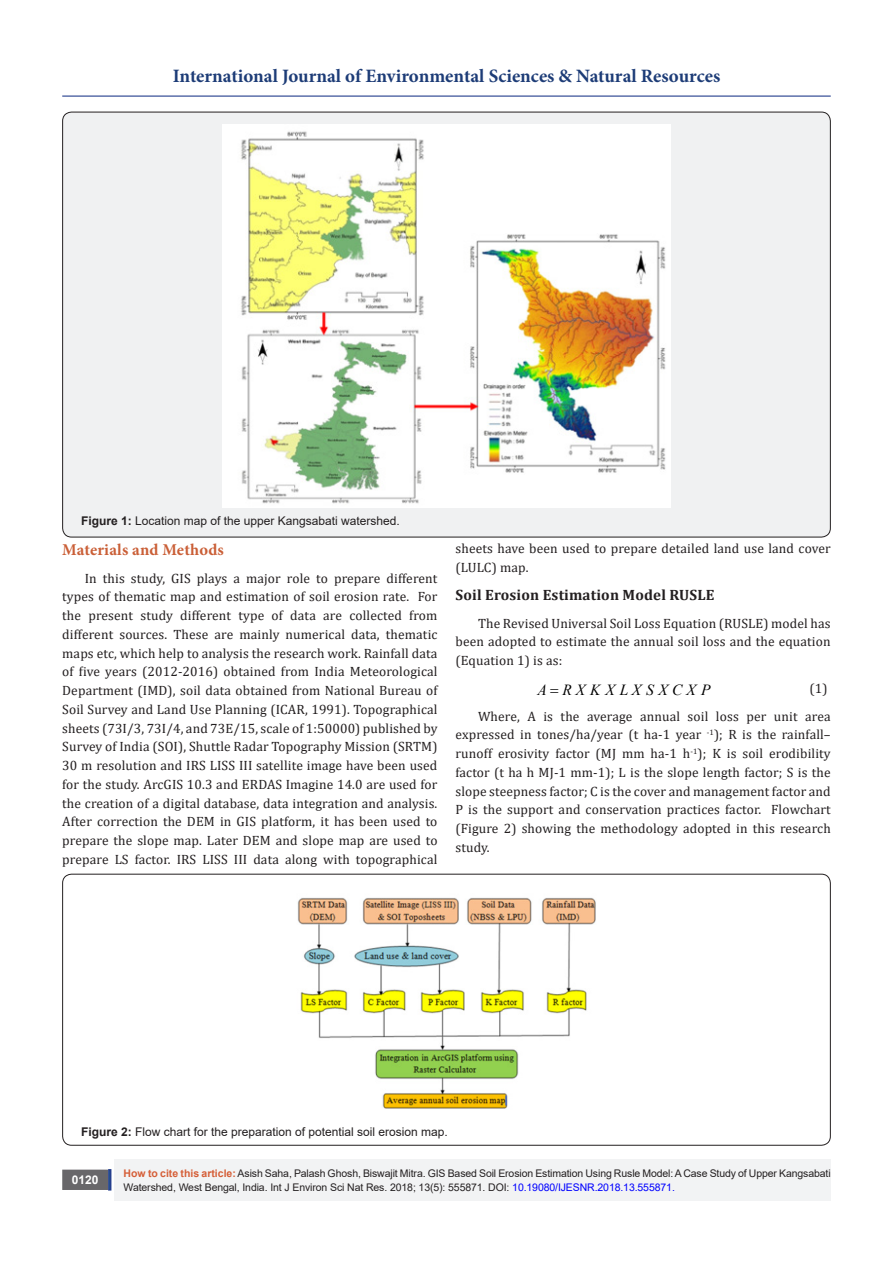
<style>
.page{position:relative;width:893px;height:1263px;background:#fff}
.page>*{position:absolute;margin:0;border:0;box-sizing:border-box;transform-origin:0 0}
.t1{font:700 18.9px "Minion Pro";color:#1d3c77}
.t2{font:700 16.5px "Minion Pro";letter-spacing:.01em;color:#ca5f37}
.t3{font:italic 15.45px "Times New Roman";letter-spacing:.305em;color:#000}
.t4{font:700 15px "Cambria";letter-spacing:.01em;color:#231f20}
.t5{font:13.5px/18.8px "Cambria";letter-spacing:.01em;color:#231f20;text-align:justify}
.t6{font:12px "Arial";color:#231f20}
.t7{font:700 12px "Arial";color:#fff}
.t8{font:10.5px/13.5px "Arial";letter-spacing:-.01em;color:#231f20}
.s1{font-weight:700}
.s2{font-weight:700;color:#d55e37}
.s3{color:#00f}
</style>
<div class="page">
<div style="left:115px;top:1160px;width:716px;height:41px;background:#f2f3f4"></div>
<div style="left:63px;top:1170px;width:44px;height:19px;background:#68676a"></div>
<div style="left:62px;top:1169px;width:46px;height:21px;border:2px solid #68676a"></div>
<div style="left:108px;top:1169px;width:3px;height:21px;background:#1c6d90;border:2px solid #253f8e"></div>
<hr style="left:62px;top:96px;width:769px;height:1px;background:#253f8e">
<div style="left:63px;top:112px;width:767px;height:425px;background:#f0f1f2;border-radius:9px"></div>
<img style="left:222px;top:125px;width:449px;height:383px">
<img style="left:297px;top:898px;width:299px;height:211px">
<h1 class="t1" style="left:173px;top:63px;width:549px">International Journal of Environmental Sciences &amp; Natural Resources</h1>
<p class="t6" style="left:81px;top:513px;width:320px"><span class="s1">Figure 1:</span> Location map of the upper Kangsabati watershed.</p>
<p class="t2" style="left:62px;top:538px;width:163px">Materials and Methods</p>
<p class="t5" style="left:62px;top:568px;width:377px;text-indent:22px">In this study, GIS plays a major role to prepare different types of thematic map and estimation of soil erosion rate. For the present study different type of data are collected from different sources. These are mainly numerical data, thematic maps etc, which help to analysis the research work. Rainfall data of five years (2012-2016) obtained from India Meteorological Department (IMD), soil data obtained from National Bureau of Soil Survey and Land Use Planning (ICAR, 1991). Topographical sheets (73I/3, 73I/4, and 73E/15, scale of 1:50000) published by Survey of India (SOI), Shuttle Radar Topography Mission (SRTM)<br>30 m resolution and IRS LISS III satellite image have been used for the study. ArcGIS 10.3 and ERDAS Imagine 14.0 are used for the creation of a digital database, data integration and analysis.<br>After correction the DEM in GIS platform, it has been used to prepare the slope map. Later DEM and slope map are used to prepare LS factor. IRS LISS III data along with topographical</p>
<p class="t5" style="left:455px;top:539px;width:377px">sheets have been used to prepare detailed land use land cover (LULC) map.</p>
<p class="t4" style="left:455px;top:584px;width:260px">Soil Erosion Estimation Model RUSLE</p>
<p class="t5" style="left:455px;top:614px;width:377px;text-indent:22px">The Revised Universal Soil Loss Equation (RUSLE) model has been adopted to estimate the annual soil loss and the equation (Equation 1) is as:</p>
<p class="t3" style="left:537px;top:680px;width:175px">A RXKXLXSXCXP</p>
<p class="t5" style="left:809px;top:679px;width:20px">(1)</p>
<p class="t5" style="left:455px;top:707px;width:377px;text-indent:22px">Where, A is the average annual soil loss per unit area expressed in tones/ha/year (t ha-1 year <sup>-1</sup>); R is the rainfall– runoff erosivity factor (MJ mm ha-1 h<sup>-1</sup>); K is soil erodibility factor (t ha h MJ-1 mm-1); L is the slope length factor; S is the slope steepness factor; C is the cover and management factor and P is the support and conservation practices factor. Flowchart (Figure 2) showing the methodology adopted in this research study.</p>
<p class="t6" style="left:81px;top:1123px;width:368px"><span class="s1">Figure 2:</span> Flow chart for the preparation of potential soil erosion map.</p>
<p class="t7" style="left:72px;top:1171px;width:28px">0120</p>
<p class="t8" style="left:124px;top:1167px;width:709px"><span class="s2">How to cite this article:</span> Asish Saha, Palash Ghosh, Biswajit Mitra. GIS Based Soil Erosion Estimation Using Rusle Model: A Case Study of Upper Kangsabati<br>Watershed, West Bengal, India. Int J Environ Sci Nat Res. 2018; 13(5): 555871. DOI: <span class="s3">10.19080/IJESNR.2018.13.555871.</span></p>
</div>
